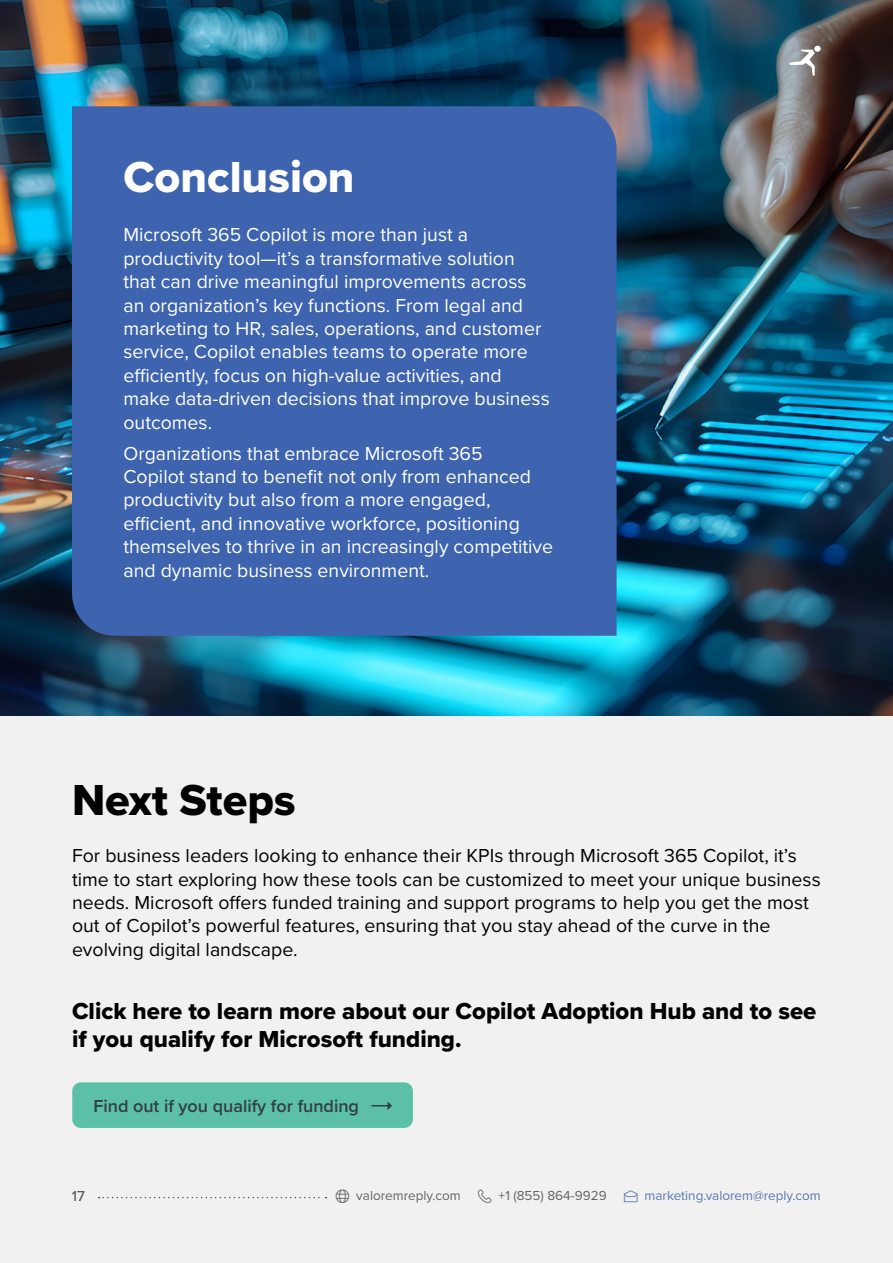
<style>
.page{position:relative;width:893px;height:1263px;background:#fff}
.page>*{position:absolute;margin:0;border:0;box-sizing:border-box;transform-origin:0 0}
.t1{font:45px "Proxima Nova Extrabld";color:#fff}
.t2{font:45px "Proxima Nova Extrabld";color:#000101}
.t3{font:24px/28.8px "Proxima Nova Extrabld";color:#000101}
.t4{font:19.5px/23.4px "Proxima Nova";color:#fff}
.t5{font:19.5px/23.4px "Proxima Nova";color:#000101}
.t6{font:600 18px "Proxima Nova";color:#333e48}
.t7{font:500 15px "Proxima Nova";color:#58595b}
.t8{font:13.5px "Proxima Nova";color:#636466}
.t9{font:13.5px "Proxima Nova";color:#5879b0}
</style>
<div class="page">
<div style="left:0;top:715px;width:893px;height:548px;background:#f1f1f2"></div>
<img style="left:0;top:0;width:893px;height:715px">
<div style="left:72px;top:106px;width:545px;height:530px;background:#3e64af"></div>
<div style="left:72px;top:1082px;width:341px;height:46px;background:#5bc0a5;border-radius:9px"></div>
<svg style="left:371px;top:1101px;width:21px;height:9px"></svg>
<svg style="left:99px;top:1197px;width:227px;height:1px"></svg>
<div style="left:814px;top:46px;width:7px;height:6px;background:#fff;border-radius:50%"></div>
<svg style="left:789px;top:50px;width:26px;height:26px"></svg>
<h1 class="t1" style="left:123px;top:144px;width:233px">Conclusion</h1>
<p class="t4" style="left:123px;top:222px;width:428px">Microsoft 365 Copilot is more than just a productivity tool—it’s a transformative solution that can drive meaningful improvements across an organization’s key functions. From legal and marketing to HR, sales, operations, and customer service, Copilot enables teams to operate more efficiently, focus on high-value activities, and make data-driven decisions that improve business outcomes.</p>
<p class="t4" style="left:123px;top:440px;width:431px">Organizations that embrace Microsoft 365<br>Copilot stand to benefit not only from enhanced productivity but also from a more engaged, efficient, and innovative workforce, positioning themselves to thrive in an increasingly competitive and dynamic business environment.</p>
<h1 class="t2" style="left:72px;top:766px;width:225px">Next Steps</h1>
<p class="t5" style="left:72px;top:843px;width:750px">For business leaders looking to enhance their KPIs through Microsoft 365 Copilot, it’s time to start exploring how these tools can be customized to meet your unique business needs. Microsoft offers funded training and support programs to help you get the most out of Copilot’s powerful features, ensuring that you stay ahead of the curve in the evolving digital landscape.</p>
<p class="t3" style="left:72px;top:996px;width:746px">Click here to learn more about our Copilot Adoption Hub and to see if you qualify for Microsoft funding.</p>
<p class="t6" style="left:93px;top:1092px;width:267px">Find out if you qualify for funding</p>
<p class="t7" style="left:72px;top:1185px;width:15px">17</p>
<p class="t8" style="left:356px;top:1185px;width:106px">valoremreply.com</p>
<p class="t8" style="left:499px;top:1185px;width:110px">+1 (855) 864-9929</p>
<p class="t9" style="left:645px;top:1185px;width:178px">marketing.valorem@reply.com</p>
</div>
